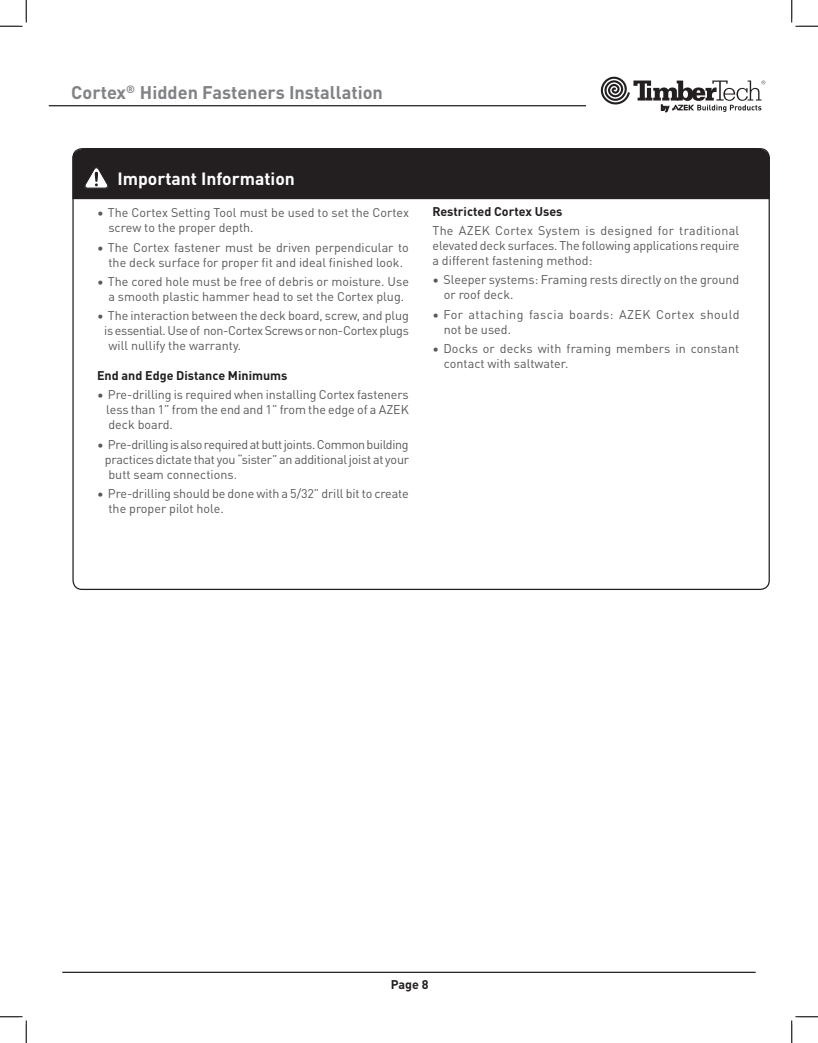
<style>
.page{position:relative;width:818px;height:1043px;background:#fff}
.page>*{position:absolute;margin:0;border:0;box-sizing:border-box;transform-origin:0 0}
.t1{font:700 18.12px "DINOT";color:#808285}
.t2{font:700 17.5px "DINOT";color:#fff}
.t3{font:12.5px/15px "DINOT";color:#57585a}
.t4{font:12.5px/15px "DINOT";letter-spacing:.035em;color:#57585a}
.t5{font:700 12.5px "DINOT";color:#231f20}
.t6{font:12.5px "DINOT";letter-spacing:-.02em;color:#57585a}
</style>
<div class="page">
<hr style="left:49px;top:105px;width:537px;height:1px;background:#231f20">
<hr style="left:62px;top:971px;width:693px;height:1px;background:#231f20">
<svg style="left:600px;top:76px;width:165px;height:36px"></svg>
<div style="left:72px;top:148px;width:697px;height:51px;background:#231f20"></div>
<svg style="left:83px;top:166px;width:27px;height:23px"></svg>
<svg style="left:0;top:0;width:27px;height:27px"></svg>
<svg style="left:0;top:1016px;width:27px;height:26px"></svg>
<svg style="left:791px;top:0;width:27px;height:27px"></svg>
<svg style="left:791px;top:1016px;width:27px;height:26px"></svg>
<h1 class="t1" style="left:71px;top:78px;width:313px">Cortex<sup>®</sup> Hidden Fasteners Installation</h1>
<h2 class="t2" style="left:117px;top:165px;width:179px">Important Information</h2>
<p class="t3" style="left:108px;top:204px;width:302px;text-indent:-11px">• The Cortex Setting Tool must be used to set the Cortex screw to the proper depth.</p>
<p class="t3" style="left:97px;top:239px;width:313px;text-align:center">• The Cortex fastener must be driven perpendicular to the deck surface for proper fit and ideal finished look.</p>
<p class="t3" style="left:97px;top:273px;width:313px;text-align:center">• The cored hole must be free of debris or moisture. Use a smooth plastic hammer head to set the Cortex plug.</p>
<p class="t3" style="left:97px;top:308px;width:313px">• The interaction between the deck board, screw, and plug</p>
<p class="t6" style="left:104px;top:321px;width:306px">is essential. Use of non-Cortex Screws or non-Cortex plugs</p>
<p class="t3" style="left:108px;top:338px;width:134px">will nullify the warranty.</p>
<p class="t5" style="left:97px;top:365px;width:192px">End and Edge Distance Minimums</p>
<p class="t3" style="left:106px;top:386px;width:304px;text-align:justify;text-indent:-9px">• Pre-drilling is required when installing Cortex fasteners less than 1” from the end and 1” from the edge of a AZEK deck board.</p>
<p class="t3" style="left:105px;top:436px;width:305px;text-align:justify;text-indent:-8px">• Pre-drilling is also required at butt joints. Common building practices dictate that you “sister” an additional joist at your butt seam connections.</p>
<p class="t3" style="left:108px;top:485px;width:302px;text-indent:-11px">• Pre-drilling should be done with a 5/32” drill bit to create the proper pilot hole.</p>
<p class="t5" style="left:432px;top:201px;width:131px">Restricted Cortex Uses</p>
<p class="t3" style="left:432px;top:222px;width:308px;text-align:justify">The AZEK Cortex System is designed for traditional elevated deck surfaces. The following applications require a different fastening method:</p>
<p class="t3" style="left:444px;top:271px;width:297px;text-indent:-11px">• Sleeper systems: Framing rests directly on the ground or roof deck.</p>
<p class="t4" style="left:444px;top:306px;width:297px;text-indent:-11px">• For attaching fascia boards: AZEK Cortex should not be used.</p>
<p class="t3" style="left:444px;top:340px;width:297px;text-indent:-11px">• Docks or decks with framing members in constant contact with saltwater.</p>
<p class="t5" style="left:390px;top:974px;width:39px">Page 8</p>
</div>
